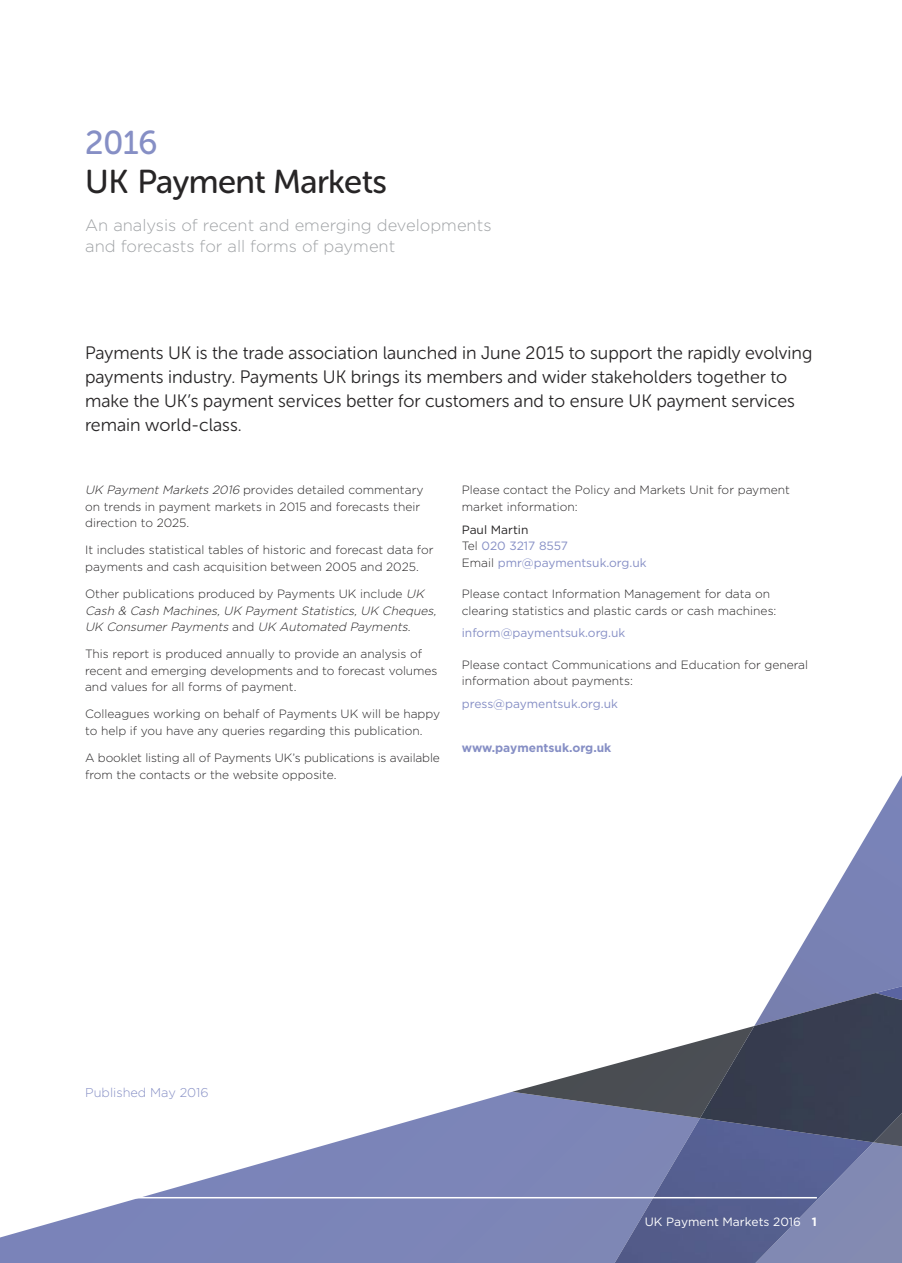
<style>
.page{position:relative;width:902px;height:1263px;background:#fff}
.page>*{position:absolute;margin:0;border:0;box-sizing:border-box;transform-origin:0 0}
.t1{font:33px "Museo Sans Rounded 500";letter-spacing:-.015em;color:#272526}
.t2{font:33px "Museo Sans Rounded 500";color:#868fc5}
.t3{font:18px/24px "Museo Sans Rounded 300";color:#272526}
.t4{font:300 16.5px/21px "Gotham";color:#a0a3a6}
.t5{font:300 12.75px "Gotham";color:#868fc5}
.t6{font:300 12px/16.5px "Gotham";color:#272526}
.t7{font:italic 300 12px/16.5px "Gotham";color:#272526}
.t8{font:12px/16.5px "Gotham";color:#868fc5}
.t9{font:12px "Gotham";color:#fff}
.t10{font:700 12px "Gotham";color:#868fc5}
.s1{font-style:italic}
.s2{font-style:normal}
.s3{color:#272526}
.s4{font-weight:300;color:#272526}
.s5{font-weight:700}
</style>
<div class="page">
<svg style="left:0;top:1092px;width:512px;height:171px"></svg>
<svg style="left:512px;top:1040px;width:389px;height:223px"></svg>
<img style="left:614px;top:1118px;width:259px;height:145px">
<svg style="left:774px;top:777px;width:127px;height:216px"></svg>
<img style="left:875px;top:986px;width:26px;height:7px">
<img style="left:700px;top:993px;width:201px;height:149px">
<hr style="left:85px;top:1197px;width:731px;height:1px;background:#fff">
<h1 class="t2" style="left:85px;top:131px;width:74px">2016</h1>
<h1 class="t1" style="left:85px;top:170px;width:303px">UK Payment Markets</h1>
<h3 class="t4" style="left:85px;top:216px;width:408px">An analysis of recent and emerging developments and forecasts for all forms of payment</h3>
<p class="t3" style="left:85px;top:342px;width:728px">Payments UK is the trade association launched in June 2015 to support the rapidly evolving payments industry. Payments UK brings its members and wider stakeholders together to make the UK’s payment services better for customers and to ensure UK payment services remain world-class.</p>
<p class="t6" style="left:85px;top:483px;width:340px"><span class="s1">UK Payment Markets 2016</span> provides detailed commentary on trends in payment markets in 2015 and forecasts their direction to 2025.</p>
<p class="t6" style="left:85px;top:543px;width:350px">It includes statistical tables of historic and forecast data for payments and cash acquisition between 2005 and 2025.</p>
<p class="t7" style="left:85px;top:587px;width:355px"><span class="s2">Other publications produced by Payments UK include</span> UK<br>Cash &amp; Cash Machines, UK Payment Statistics, UK Cheques,<br>UK Consumer Payments <span class="s2">a n d</span> UK Automated Payments<span class="s2">.</span></p>
<p class="t6" style="left:85px;top:647px;width:354px">This report is produced annually to provide an analysis of recent and emerging developments and to forecast volumes and values for all forms of payment.</p>
<p class="t6" style="left:85px;top:707px;width:356px">Colleagues working on behalf of Payments UK will be happy to help if you have any queries regarding this publication.</p>
<p class="t6" style="left:85px;top:750px;width:356px">A booklet listing all of Payments UK’s publications is available from the contacts or the website opposite.</p>
<p class="t6" style="left:461px;top:483px;width:329px">Please contact the Policy and Markets Unit for payment market information:</p>
<p class="t8" style="left:461px;top:522px;width:186px"><span class="s3">Paul Martin<br></span><span class="s4">Tel</span> 020 3217 8557<br><span class="s4">Email</span> pmr@paymentsuk.org.uk</p>
<p class="t6" style="left:461px;top:587px;width:316px">Please contact Information Management for data on clearing statistics and plastic cards or cash machines:</p>
<p class="t8" style="left:461px;top:626px;width:165px">inform@paymentsuk.org.uk</p>
<p class="t6" style="left:461px;top:657px;width:348px">Please contact Communications and Education for general information about payments:</p>
<p class="t8" style="left:461px;top:697px;width:158px">press@paymentsuk.org.uk</p>
<p class="t10" style="left:461px;top:743px;width:151px">www.paymentsuk.org.uk</p>
<p class="t5" style="left:85px;top:1088px;width:125px">Published May 2016</p>
<p class="t9" style="left:644px;top:1215px;width:174px">UK Payment Markets 2016 <span class="s5">1</span></p>
</div>
